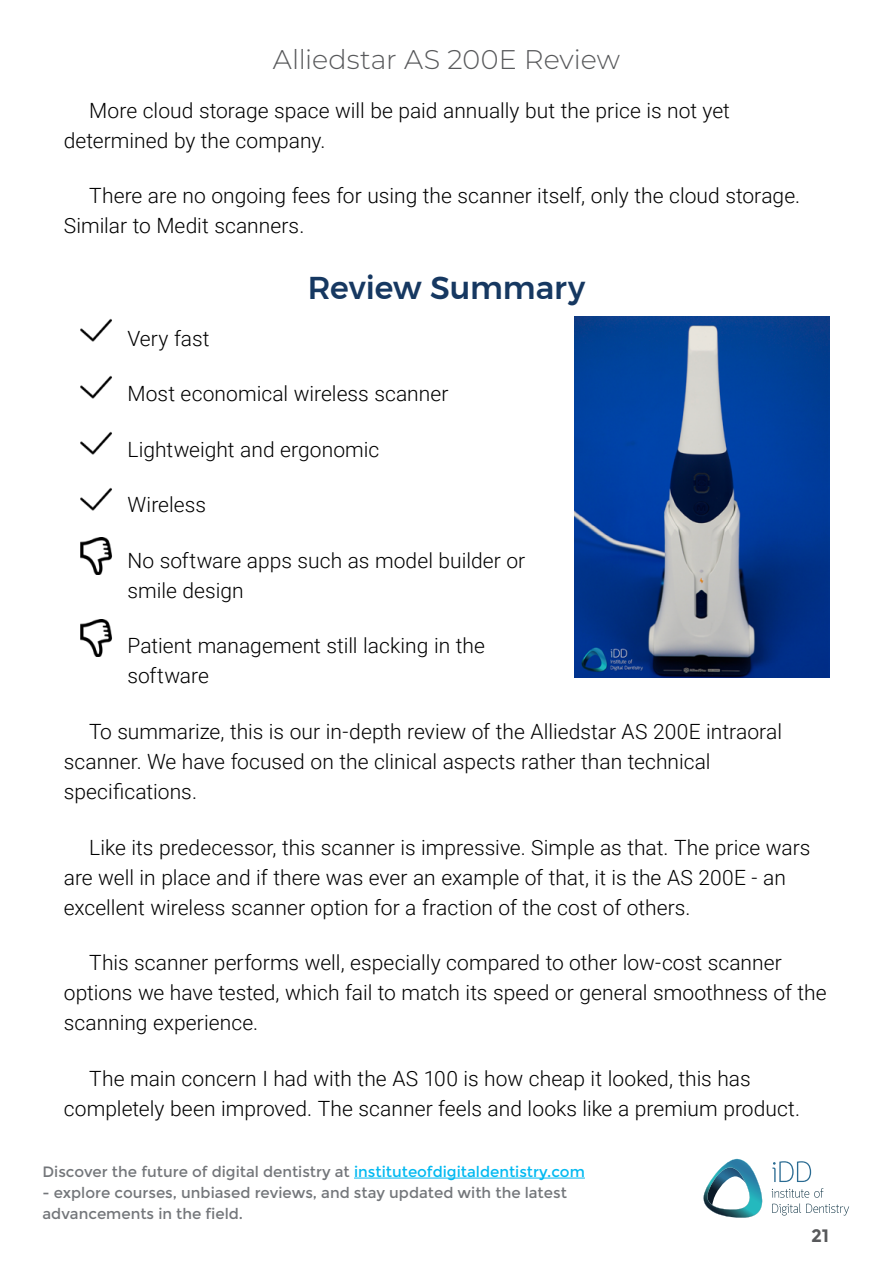
<style>
.page{position:relative;width:893px;height:1263px;background:#fff}
.page>*{position:absolute;margin:0;border:0;box-sizing:border-box;transform-origin:0 0}
.t1{font:500 31.5px "Montserrat";letter-spacing:-.005em;color:#163861}
.t2{font:300 27px "Montserrat";letter-spacing:-.005em;color:#58595b}
.t3{font:300 21px/30px "Roboto";color:#000}
.t4{font:700 18px "Montserrat";color:#58595b}
.t5{font:15px/21px "Montserrat";color:#73767a}
.s1{color:#00b9f1}
</style>
<div class="page">
<svg style="left:772px;top:1161px;width:39px;height:21px"></svg>
<svg style="left:772px;top:1188px;width:77px;height:27px"></svg>
<svg style="left:703px;top:1158px;width:60px;height:60px"></svg>
<hr style="left:354px;top:1178px;width:231px;height:1px;background:#00b9f1">
<img style="left:80px;top:318px;width:32px;height:24px">
<img style="left:80px;top:537px;width:32px;height:37px">
<img style="left:80px;top:375px;width:32px;height:24px">
<img style="left:80px;top:431px;width:32px;height:24px">
<img style="left:80px;top:487px;width:32px;height:24px">
<img style="left:80px;top:620px;width:32px;height:37px">
<img style="left:574px;top:317px;width:255px;height:360px">
<p class="t2" style="left:273px;top:41px;width:349px">Alliedstar AS 200E Review</p>
<p class="t3" style="left:64px;top:95px;width:668px;text-indent:26px">More cloud storage space will be paid annually but the price is not yet determined by the company.</p>
<p class="t3" style="left:64px;top:180px;width:738px;text-indent:26px">There are no ongoing fees for using the scanner itself, only the cloud storage.<br>Similar to Medit scanners.</p>
<h1 class="t1" style="left:308px;top:263px;width:279px">Review Summary</h1>
<p class="t3" style="left:128px;top:323px;width:83px">Very fast</p>
<p class="t3" style="left:128px;top:378px;width:322px">Most economical wireless scanner</p>
<p class="t3" style="left:128px;top:434px;width:253px">Lightweight and ergonomic</p>
<p class="t3" style="left:128px;top:489px;width:80px">Wireless</p>
<p class="t3" style="left:128px;top:545px;width:399px">No software apps such as model builder or smile design</p>
<p class="t3" style="left:128px;top:630px;width:359px">Patient management still lacking in the software</p>
<p class="t3" style="left:64px;top:716px;width:720px;text-indent:26px">To summarize, this is our in-depth review of the Alliedstar AS 200E intraoral scanner. We have focused on the clinical aspects rather than technical specifications.</p>
<p class="t3" style="left:64px;top:831px;width:748px;text-indent:26px">Like its predecessor, this scanner is impressive. Simple as that. The price wars are well in place and if there was ever an example of that, it is the AS 200E - an excellent wireless scanner option for a fraction of the cost of others.</p>
<p class="t3" style="left:64px;top:947px;width:764px;text-indent:26px">This scanner performs well, especially compared to other low-cost scanner options we have tested, which fail to match its speed or general smoothness of the scanning experience.</p>
<p class="t3" style="left:64px;top:1062px;width:738px;text-indent:26px">The main concern I had with the AS 100 is how cheap it looked, this has completely been improved. The scanner feels and looks like a premium product.</p>
<p class="t5" style="left:43px;top:1161px;width:544px">Discover the future of digital dentistry at <span class="s1">instituteofdigitaldentistry.com</span></p>
<p class="t5" style="left:43px;top:1182px;width:526px">- explore courses, unbiased reviews, and stay updated with the latest advancements in the field.</p>
<p class="t4" style="left:811px;top:1225px;width:20px">21</p>
</div>
